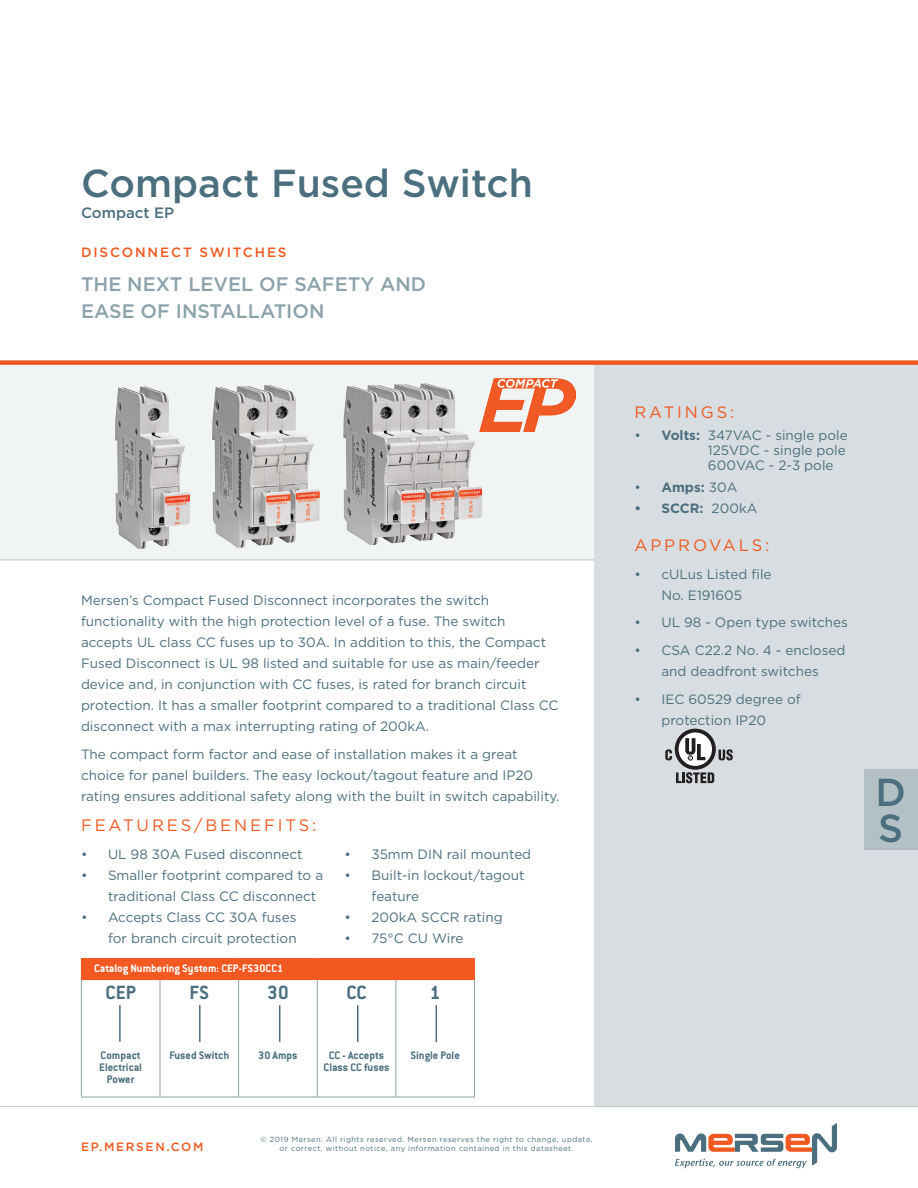
<style>
.page{position:relative;width:918px;height:1188px;background:#fff}
.page>*{position:absolute;margin:0;border:0;box-sizing:border-box;transform-origin:0 0}
.NEW_Product_MSL_Page{font:500 39px/36px "Gotham";color:#4b6f7f}
.NEW_Table_text{font:700 21px "Conduit ITC Std";color:#4b6f7f}
.NEW_Product_type{font:500 19.5px/27px "Gotham";color:#8ba2aa}
.NEW_Subhead{font:16.5px "Gotham";letter-spacing:.175em;color:#f15921}
.NEW_Product_MSL_Desc{font:500 15px "Gotham";color:#4b6f7f}
.NEW_Text{font:13.5px/21px "Gotham";color:#4b6f7f}
.t1{font:700 13.5px "Gotham";color:#4b6f7f}
.NEW_Product_group{font:500 13.5px "Gotham";letter-spacing:.14em;color:#f15921}
.NEW_Table_text-2{font:700 12px/12px "Conduit ITC Std";color:#4b6f7f;text-align:center}
.NEW_Table_header{font:700 12px "Conduit ITC Std";color:#fff}
.t2{font:500 12px "Gotham";letter-spacing:.14em;color:#f15921}
.t3{font:7.5px/9px "Gotham";letter-spacing:.06em;color:#4b6f7f;text-align:center}
.s1{font-weight:700}
.s2{font-weight:400}
</style>
<div class="page">
<svg style="left:675px;top:1123px;width:162px;height:45px"></svg>
<div style="left:0;top:365px;width:594px;height:195px;background:#f1f4f5"></div>
<div style="left:594px;top:365px;width:324px;height:742px;background:#d7dde0"></div>
<div style="left:0;top:360px;width:918px;height:5px;background:#f15921"></div>
<hr style="left:0;top:560px;width:594px;height:1px;background:#c0cace">
<hr style="left:0;top:1106px;width:918px;height:1px;background:#c0cace">
<div style="left:864px;top:770px;width:54px;height:80px;background:#b3c0c6"></div>
<img style="left:487px;top:378px;width:89px;height:54px">
<hr style="left:81px;top:980px;width:1px;height:117px;background:#8ba2aa">
<hr style="left:160px;top:980px;width:1px;height:117px;background:#8ba2aa">
<hr style="left:238px;top:980px;width:1px;height:117px;background:#8ba2aa">
<hr style="left:317px;top:980px;width:1px;height:117px;background:#8ba2aa">
<hr style="left:396px;top:980px;width:1px;height:117px;background:#8ba2aa">
<hr style="left:474px;top:980px;width:1px;height:117px;background:#8ba2aa">
<hr style="left:81px;top:1097px;width:79px;height:1px;background:#8ba2aa">
<hr style="left:160px;top:1097px;width:79px;height:1px;background:#8ba2aa">
<hr style="left:239px;top:1097px;width:78px;height:1px;background:#8ba2aa">
<hr style="left:317px;top:1097px;width:79px;height:1px;background:#8ba2aa">
<hr style="left:396px;top:1097px;width:79px;height:1px;background:#8ba2aa">
<div style="left:81px;top:958px;width:394px;height:22px;background:#f15921"></div>
<hr style="left:119px;top:1005px;width:2px;height:37px;background:#4b6f7f">
<hr style="left:279px;top:1005px;width:1px;height:37px;background:#4b6f7f">
<hr style="left:199px;top:1005px;width:2px;height:37px;background:#4b6f7f">
<hr style="left:436px;top:1005px;width:1px;height:37px;background:#4b6f7f">
<hr style="left:357px;top:1005px;width:1px;height:37px;background:#4b6f7f">
<img style="left:96px;top:360px;width:391px;height:201px">
<svg style="left:676px;top:772px;width:38px;height:11px"></svg>
<svg style="left:719px;top:749px;width:14px;height:11px"></svg>
<svg style="left:675px;top:729px;width:41px;height:41px"></svg>
<div style="left:679px;top:732px;width:33px;height:34px;background:#fff;border-radius:50%"></div>
<svg style="left:685px;top:738px;width:20px;height:22px"></svg>
<svg style="left:665px;top:749px;width:7px;height:11px"></svg>
<p class="NEW_Product_MSL_Page" style="left:81px;top:165px;width:454px">Compact Fused Switch</p>
<p class="NEW_Product_MSL_Desc" style="left:81px;top:203px;width:95px">Compact EP</p>
<p class="NEW_Product_group" style="left:81px;top:243px;width:207px">DISCONNECT SWITCHES</p>
<p class="NEW_Product_type" style="left:81px;top:271px;width:347px">THE NEXT LEVEL OF SAFETY AND<br>EASE OF INSTALLATION</p>
<p class="NEW_Text" style="left:81px;top:589px;width:479px">Mersen’s Compact Fused Disconnect incorporates the switch functionality with the high protection level of a fuse. The switch accepts UL class CC fuses up to 30A. In addition to this, the Compact Fused Disconnect is UL 98 listed and suitable for use as main/feeder device and, in conjunction with CC fuses, is rated for branch circuit protection. It has a smaller footprint compared to a traditional Class CC disconnect with a max interrupting rating of 200kA.</p>
<p class="NEW_Text" style="left:81px;top:743px;width:480px">The compact form factor and ease of installation makes it a great choice for panel builders. The easy lockout/tagout feature and IP20 rating ensures additional safety along with the built in switch capability.</p>
<p class="NEW_Subhead" style="left:81px;top:815px;width:237px">FEATURES/BENEFITS:</p>
<p class="NEW_Text" style="left:81px;top:843px;width:223px">• UL 98 30A Fused disconnect</p>
<p class="NEW_Text" style="left:108px;top:864px;width:217px;text-indent:-27px">• Smaller footprint compared to a traditional Class CC disconnect</p>
<p class="NEW_Text" style="left:81px;top:906px;width:217px;text-align:right">• Accepts Class CC 30A fuses for branch circuit protection</p>
<p class="NEW_Text" style="left:345px;top:843px;width:188px">• 35mm DIN rail mounted</p>
<p class="NEW_Text" style="left:372px;top:864px;width:155px;text-indent:-27px">• Built-in lockout/tagout feature</p>
<p class="NEW_Text" style="left:345px;top:906px;width:160px">• 200kA SCCR rating</p>
<p class="NEW_Text" style="left:345px;top:927px;width:120px">• 75°C CU Wire</p>
<p class="NEW_Table_header" style="left:94px;top:961px;width:191px">Catalog Numbering System: CEP-FS30CC1</p>
<p class="NEW_Table_text" style="left:106px;top:980px;width:32px">CEP</p>
<p class="NEW_Table_text" style="left:189px;top:980px;width:21px">FS</p>
<p class="NEW_Table_text" style="left:267px;top:980px;width:23px">30</p>
<p class="NEW_Table_text" style="left:346px;top:980px;width:22px">CC</p>
<p class="NEW_Table_text" style="left:430px;top:980px;width:12px">1</p>
<p class="NEW_Table_text-2" style="left:99px;top:1049px;width:44px">Compact<br>Electrical<br>Power</p>
<p class="NEW_Table_text-2" style="left:169px;top:1049px;width:61px">Fused Switch</p>
<p class="NEW_Table_text-2" style="left:258px;top:1049px;width:41px">30 Amps</p>
<p class="NEW_Table_text-2" style="left:324px;top:1049px;width:67px">CC - Accepts<br>Class CC fuses</p>
<p class="NEW_Table_text-2" style="left:410px;top:1049px;width:51px">Single Pole</p>
<p class="t2" style="left:81px;top:1139px;width:124px">EP.MERSEN.COM</p>
<p class="t3" style="left:261px;top:1135px;width:334px">© 2019 Mersen. All rights reserved. Mersen reserves the right to change, update, or correct, without notice, any information contained in this datasheet.</p>
<p class="NEW_Subhead" style="left:634px;top:402px;width:101px">RATINGS:</p>
<p class="NEW_Text" style="left:708px;top:427px;width:141px;line-height:15px;text-indent:-73px">• <span class="s1">Volts:</span> 347VAC - single pole<br>125VDC - single pole<br>600VAC - 2-3 pole</p>
<p class="t1" style="left:634px;top:478px;width:105px"><span class="s2">•</span> Amps: <span class="s2">30A</span></p>
<p class="t1" style="left:634px;top:500px;width:124px">• SCCR: <span class="s2">200kA</span></p>
<p class="NEW_Subhead" style="left:634px;top:535px;width:137px">APPROVALS:</p>
<p class="NEW_Text" style="left:634px;top:563px;width:139px;text-align:center">• cULus Listed file<br>No. E191605</p>
<p class="NEW_Text" style="left:634px;top:612px;width:215px">• UL 98 - Open type switches</p>
<p class="NEW_Text" style="left:634px;top:640px;width:212px;text-align:center">• CSA C22.2 No. 4 - enclosed and deadfront switches</p>
<p class="NEW_Text" style="left:634px;top:688px;width:168px;text-align:center">• IEC 60529 degree of protection IP20</p>
<h1 class="NEW_Product_MSL_Page" style="left:876px;top:774px;width:32px">D<br>S</h1>
</div>
